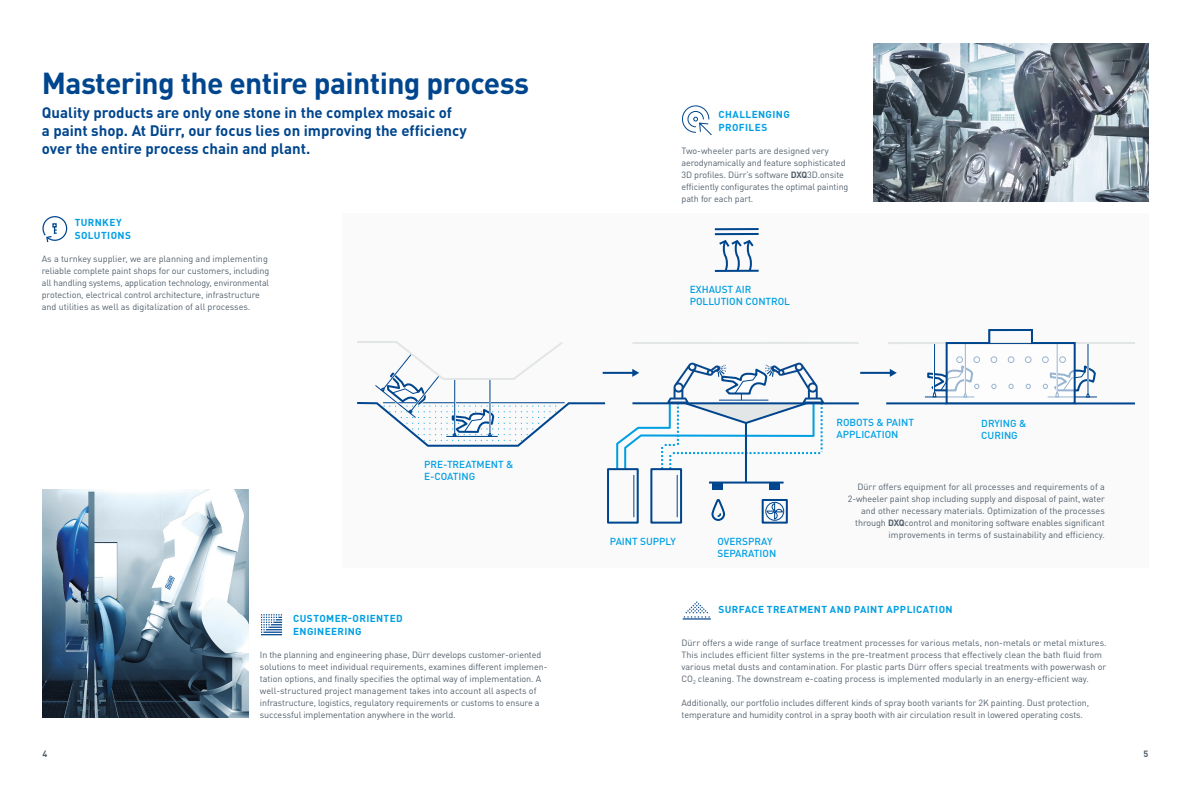
<style>
.page{position:relative;width:1191px;height:794px;background:#fff}
.page>*{position:absolute;margin:0;border:0;box-sizing:border-box;transform-origin:0 0}
.t1{font:700 30px "DIN Pro";letter-spacing:-.02em;color:#00468e}
.t2{font:700 15px/18px "DIN Pro";color:#00468e}
.t3{font:500 10.1px/12.1px "DIN Pro";color:#009fe3}
.t4{font:700 10px/13px "DIN Pro";letter-spacing:.04em;color:#009fe3}
.t5{font:9px/12px "DIN Pro";letter-spacing:-.01em;color:#525f6b}
.t6{font:700 9px "DIN Pro";color:#525f6b}
.s1{font-weight:700}
</style>
<div class="page">
<img style="left:43px;top:490px;width:206px;height:228px">
<img style="left:873px;top:43px;width:275px;height:159px">
<div style="left:342px;top:214px;width:806px;height:354px;background:#fafafa"></div>
<div style="left:607px;top:468px;width:31px;height:55px;border:2px solid #00468e"></div>
<hr style="left:633px;top:475px;width:1px;height:42px;background:#00468e">
<hr style="left:676px;top:475px;width:1px;height:42px;background:#00468e">
<div style="left:650px;top:468px;width:32px;height:55px;border:2px solid #00468e"></div>
<svg style="left:711px;top:499px;width:14px;height:22px"></svg>
<hr style="left:709px;top:481px;width:74px;height:2px;background:#00468e">
<div style="left:769px;top:482px;width:11px;height:8px;background:#00468e"></div>
<div style="left:712px;top:482px;width:11px;height:8px;background:#00468e"></div>
<hr style="left:745px;top:423px;width:2px;height:59px;background:#00468e">
<div style="left:761px;top:499px;width:27px;height:24px;border:2px solid #00468e"></div>
<div style="left:765px;top:502px;width:19px;height:19px;border:1px solid #00468e;border-radius:50%"></div>
<svg style="left:766px;top:502px;width:17px;height:18px"></svg>
<hr style="left:886px;top:402px;width:249px;height:2px;background:#00468e">
<hr style="left:925px;top:396px;width:49px;height:1px;background:#00468e">
<hr style="left:887px;top:342px;width:248px;height:2px;background:#e3e6e6">
<svg style="left:926px;top:329px;width:170px;height:76px"></svg>
<div style="left:988px;top:330px;width:44px;height:14px;border:1px solid #00468e"></div>
<hr style="left:632px;top:402px;width:226px;height:2px;background:#00468e">
<hr style="left:632px;top:342px;width:226px;height:2px;background:#e3e6e6">
<hr style="left:602px;top:372px;width:31px;height:2px;background:#00468e">
<svg style="left:615px;top:363px;width:209px;height:108px"></svg>
<hr style="left:860px;top:372px;width:31px;height:2px;background:#00468e">
<svg style="left:889px;top:369px;width:7px;height:8px"></svg>
<svg style="left:357px;top:341px;width:250px;height:106px"></svg>
<hr style="left:716px;top:228px;width:41px;height:2px;background:#00468e">
<svg style="left:716px;top:230px;width:41px;height:42px"></svg>
<svg style="left:261px;top:614px;width:21px;height:21px"></svg>
<svg style="left:682px;top:601px;width:29px;height:19px"></svg>
<svg style="left:682px;top:105px;width:29px;height:30px"></svg>
<svg style="left:42px;top:216px;width:26px;height:27px"></svg>
<h1 class="t1" style="left:42px;top:59px;width:489px">Mastering the entire painting process</h1>
<h2 class="t2" style="left:42px;top:102px;width:426px">Quality products are only one stone in the complex mosaic of<br>a paint shop. At Dürr, our focus lies on improving the efficiency over the entire process chain and plant.</h2>
<p class="t4" style="left:75px;top:215px;width:58px">TURNKEY<br>SOLUTIONS</p>
<p class="t5" style="left:42px;top:251px;width:229px">As a turnkey supplier, we are planning and implementing reliable complete paint shops for our customers, including all handling systems, application technology, environmental protection, electrical control architecture, infrastructure and utilities as well as digitalization of all processes.</p>
<p class="t3" style="left:424px;top:458px;width:91px">PRE-TREATMENT &amp;<br>E-COATING</p>
<p class="t4" style="left:293px;top:611px;width:111px">CUSTOMER-ORIENTED<br>ENGINEERING</p>
<p class="t5" style="left:260px;top:647px;width:289px">In the planning and engineering phase, Dürr develops customer-oriented solutions to meet individual requirements, examines different implemen&shy;tation options, and finally specifies the optimal way of implementation. A well-structured project management takes into account all aspects of infrastructure, logistics, regulatory requirements or customs to ensure a successful implementation anywhere in the world.</p>
<p class="t4" style="left:718px;top:107px;width:73px">CHALLENGING<br>PROFILES</p>
<p class="t5" style="left:681px;top:143px;width:168px">Two-wheeler parts are designed very aerodynamically and feature sophisticated 3D profiles. Dürr’s software <span class="s1">DXQ</span>3D.onsite efficiently configurates the optimal painting path for each part.</p>
<p class="t3" style="left:690px;top:283px;width:102px">EXHAUST AIR<br>POLLUTION CONTROL</p>
<p class="t3" style="left:610px;top:534px;width:68px">PAINT SUPPLY</p>
<p class="t3" style="left:717px;top:534px;width:60px">OVERSPRAY<br>SEPARATION</p>
<p class="t3" style="left:836px;top:415px;width:79px">ROBOTS &amp; PAINT<br>APPLICATION</p>
<p class="t3" style="left:981px;top:416px;width:47px">DRYING &amp;<br>CURING</p>
<p class="t5" style="left:847px;top:479px;width:259px;text-align:right">Dürr offers equipment for all processes and requirements of a 2-wheeler paint shop including supply and disposal of paint, water and other necessary materials. Optimization of the processes through <span class="s1">DXQ</span>control and monitoring software enables significant improvements in terms of sustainability and efficiency.</p>
<p class="t4" style="left:718px;top:602px;width:236px">SURFACE TREATMENT AND PAINT APPLICATION</p>
<p class="t5" style="left:681px;top:635px;width:426px">Dürr offers a wide range of surface treatment processes for various metals, non-metals or metal mixtures.<br>This includes efficient filter systems in the pre-treatment process that effectively clean the bath fluid from various metal dusts and contamination. For plastic parts Dürr offers special treatments with powerwash or CO<sub>2</sub> cleaning. The downstream e-coating process is implemented modularly in an energy-efficient way.</p>
<p class="t5" style="left:681px;top:695px;width:409px">Additionally, our portfolio includes different kinds of spray booth variants for 2K painting. Dust protection, temperature and humidity control in a spray booth with air circulation result in lowered operating costs.</p>
<p class="t6" style="left:43px;top:746px;width:6px">4</p>
<p class="t6" style="left:1143px;top:746px;width:6px">5</p>
</div>
